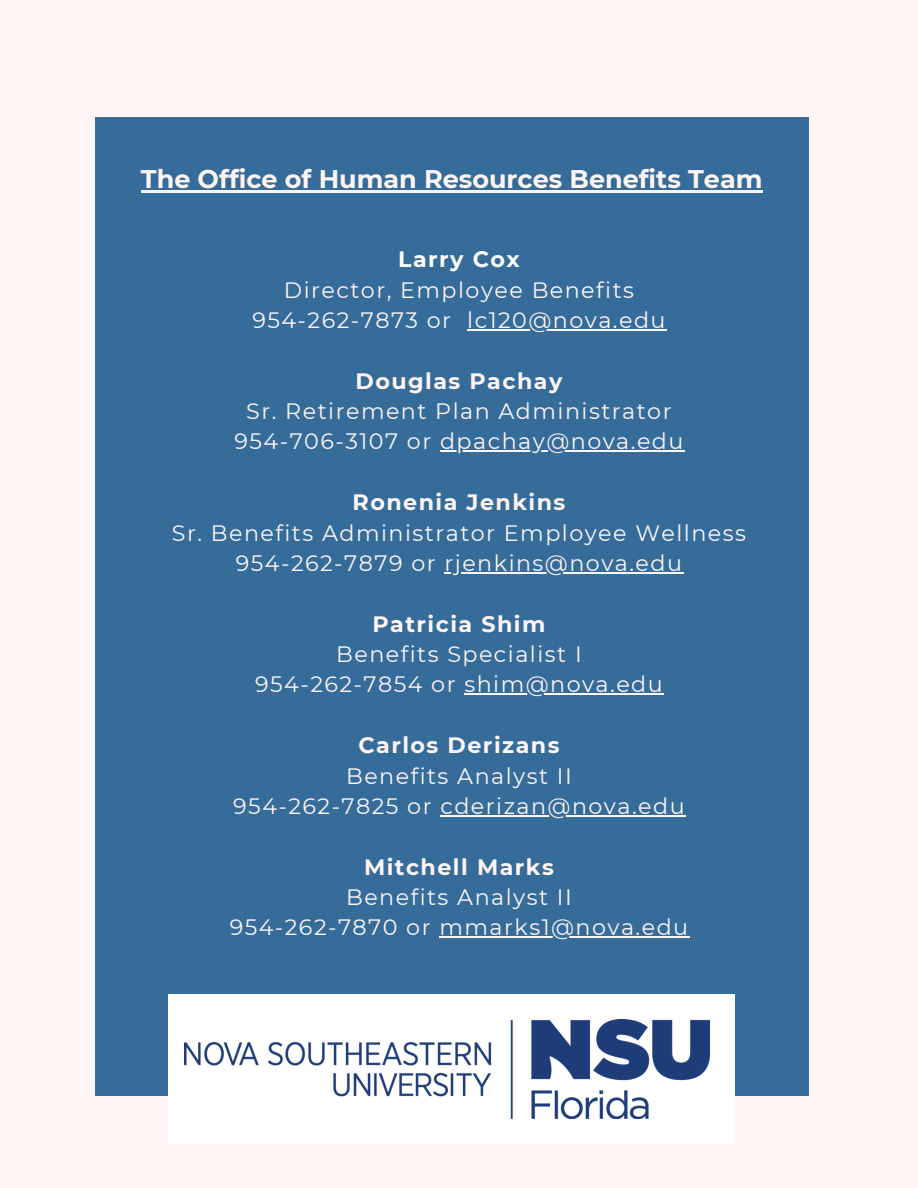
<style>
.page{position:relative;width:918px;height:1188px;background:#fff5f5}
.page>*{position:absolute;margin:0;border:0;box-sizing:border-box;transform-origin:0 0}
.t1{font:700 25.5px "Montserrat";color:#fff5f5}
.t2{font:22.2px/30.3px "Montserrat";letter-spacing:.065em;color:#fff5f5;text-align:center}
.t3{font:700 22.2px "Montserrat";letter-spacing:.065em;color:#fff5f5}
.t4{font:700 22.2px "Montserrat";letter-spacing:.065em;color:#fff}
.s1{font-weight:700}
</style>
<div class="page">
<div style="left:95px;top:118px;width:713px;height:978px;background:#356c9a"></div>
<hr style="left:467px;top:329px;width:200px;height:1px;background:#fff5f5">
<hr style="left:440px;top:451px;width:245px;height:1px;background:#fff5f5">
<hr style="left:444px;top:572px;width:240px;height:1px;background:#fff5f5">
<hr style="left:464px;top:694px;width:200px;height:1px;background:#fff5f5">
<hr style="left:440px;top:815px;width:246px;height:1px;background:#fff5f5">
<hr style="left:439px;top:937px;width:251px;height:1px;background:#fff5f5">
<div style="left:168px;top:994px;width:567px;height:149px;background:#fff"></div>
<img style="left:184px;top:1020px;width:526px;height:99px">
<hr style="left:141px;top:190px;width:621px;height:2px;background:#fff5f5">
<p class="t1" style="left:141px;top:163px;width:623px">The Office of Human Resources Benefits Team</p>
<h1 class="t4" style="left:398px;top:246px;width:123px">Larry Cox</h1>
<p class="t2" style="left:284px;top:274px;width:352px">Director, Employee Benefits</p>
<p class="t2" style="left:252px;top:305px;width:200px">954-262-7873 or</p>
<p class="t2" style="left:467px;top:305px;width:200px">lc120@nova.edu</p>
<p class="t2" style="left:246px;top:366px;width:427px"><span class="s1">Douglas Pachay<br></span>Sr. Retirement Plan Administrator</p>
<p class="t2" style="left:235px;top:426px;width:450px">954-706-3107 or dpachay@nova.edu</p>
<p class="t3" style="left:353px;top:489px;width:214px">Ronenia Jenkins</p>
<p class="t2" style="left:172px;top:517px;width:576px">Sr. Benefits Administrator Employee Wellness</p>
<p class="t2" style="left:236px;top:548px;width:448px">954-262-7879 or rjenkins@nova.edu</p>
<p class="t3" style="left:372px;top:610px;width:174px">Patricia Shim</p>
<p class="t2" style="left:336px;top:639px;width:247px">Benefits Specialist I</p>
<p class="t2" style="left:255px;top:669px;width:409px">954-262-7854 or shim@nova.edu</p>
<p class="t3" style="left:358px;top:732px;width:203px">Carlos Derizans</p>
<p class="t2" style="left:346px;top:760px;width:227px">Benefits Analyst II</p>
<p class="t2" style="left:233px;top:791px;width:453px">954-262-7825 or cderizan@nova.edu</p>
<p class="t3" style="left:364px;top:853px;width:191px">Mitchell Marks</p>
<p class="t2" style="left:346px;top:882px;width:227px">Benefits Analyst II</p>
<p class="t2" style="left:230px;top:912px;width:460px">954-262-7870 or mmarks1@nova.edu</p>
</div>
